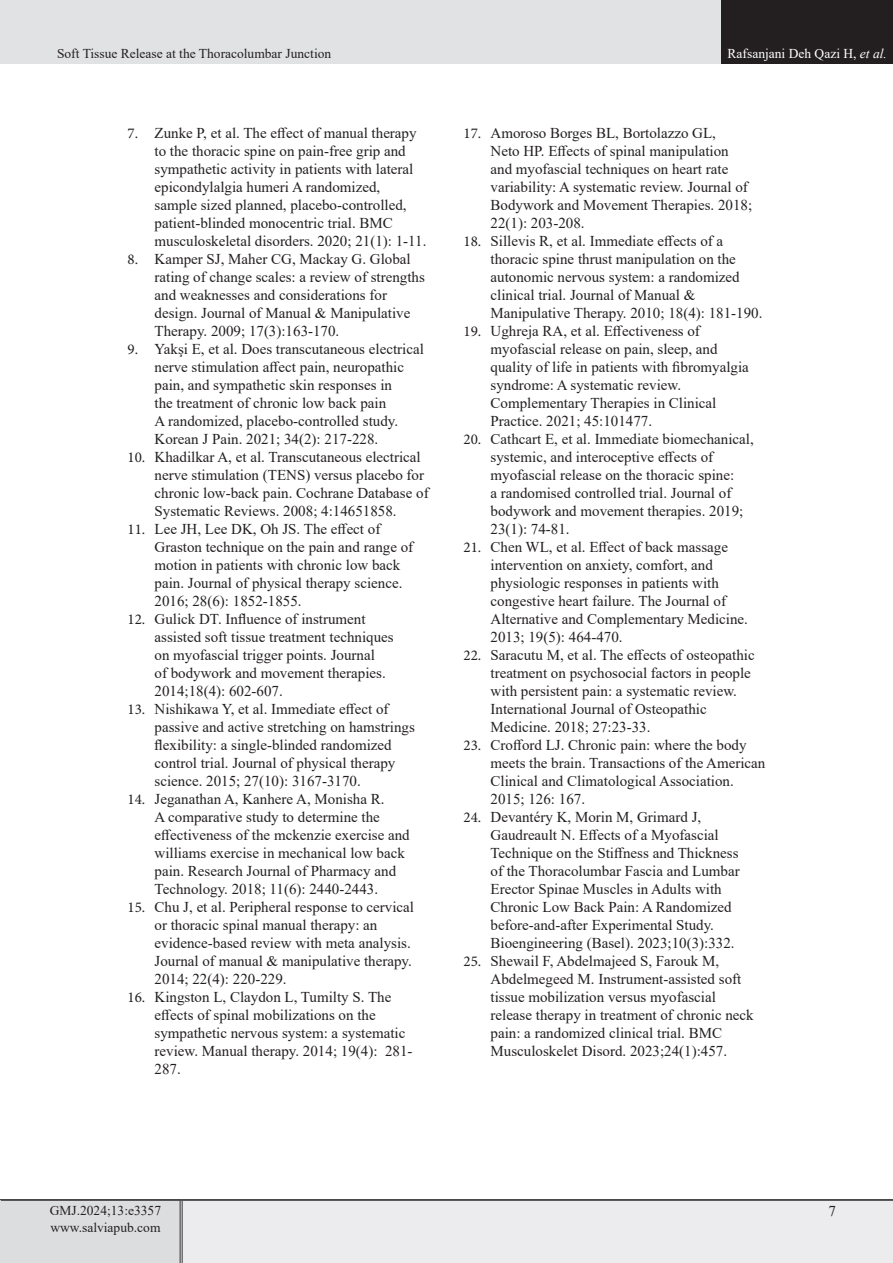
<style>
.page{position:relative;width:893px;height:1263px;background:#fff}
.page>*{position:absolute;margin:0;border:0;box-sizing:border-box;transform-origin:0 0}
.t1{font:15px/18px "Times New Roman";color:#231f20}
.eeeeeeeeeeee{font:13.5px "Times New Roman";color:#231f20}
.t2{font:13.5px "Times New Roman";color:#fff}
.s1{font-style:italic}
.s2{font-family:"Minion Pro"}
</style>
<div class="page">
<div style="left:0;top:1200px;width:181px;height:63px;background:#dcdddf"></div>
<div style="left:181px;top:1200px;width:712px;height:63px;background:#ececee"></div>
<hr style="left:180px;top:1201px;width:3px;height:62px;background:#fff">
<hr style="left:180px;top:1201px;width:1px;height:62px;background:#231f20">
<hr style="left:182px;top:1201px;width:1px;height:62px;background:#231f20">
<hr style="left:0;top:1199px;width:181px;height:2px;background:#231f20">
<hr style="left:181px;top:1199px;width:712px;height:2px;background:#231f20">
<div style="left:0;top:0;width:722px;height:64px;background:#e1e2e4"></div>
<div style="left:722px;top:0;width:171px;height:64px;background:#231f20"></div>
<p class="eeeeeeeeeeee" style="left:57px;top:44px;width:276px">Soft Tissue Release at the Thoracolumbar Junction</p>
<p class="t2" style="left:728px;top:44px;width:161px">Rafsanjani Deh Qazi H, <span class="s1">et al.</span></p>
<p class="t1" style="left:155px;top:123px;width:273px;text-indent:-27px"><span class="s2">7.</span> Zunke P, et al. The effect of manual therapy to the thoracic spine on pain-free grip and sympathetic activity in patients with lateral epicondylalgia humeri A randomized, sample sized planned, placebo-controlled, patient-blinded monocentric trial. BMC musculoskeletal disorders. 2020; 21(1): 1-11.</p>
<p class="t1" style="left:155px;top:249px;width:272px;text-indent:-27px"><span class="s2">8.</span> Kamper SJ, Maher CG, Mackay G. Global rating of change scales: a review of strengths and weaknesses and considerations for design. Journal of Manual &amp; Manipulative Therapy. 2009; 17(3):163-170.</p>
<p class="t1" style="left:155px;top:339px;width:271px;text-indent:-27px"><span class="s2">9.</span> Yakşi E, et al. Does transcutaneous electrical nerve stimulation affect pain, neuropathic pain, and sympathetic skin responses in<br>the treatment of chronic low back pain<br>A randomized, placebo-controlled study.<br>Korean J Pain. 2021; 34(2): 217-228.</p>
<p class="t1" style="left:155px;top:447px;width:276px;text-indent:-27px"><span class="s2">10.</span> Khadilkar A, et al. Transcutaneous electrical nerve stimulation (TENS) versus placebo for chronic low-back pain. Cochrane Database of Systematic Reviews. 2008; 4:14651858.</p>
<p class="t1" style="left:155px;top:519px;width:260px;text-indent:-27px"><span class="s2">11.</span> Lee JH, Lee DK, Oh JS. The effect of Graston technique on the pain and range of motion in patients with chronic low back pain. Journal of physical therapy science.<br>2016; 28(6): 1852-1855.</p>
<p class="t1" style="left:155px;top:609px;width:241px;text-indent:-27px"><span class="s2">12.</span> Gulick DT. Influence of instrument assisted soft tissue treatment techniques on myofascial trigger points. Journal<br>of bodywork and movement therapies.<br>2014;18(4): 602-607.</p>
<p class="t1" style="left:155px;top:699px;width:262px;text-indent:-27px"><span class="s2">13.</span> Nishikawa Y, et al. Immediate effect of passive and active stretching on hamstrings flexibility: a single-blinded randomized control trial. Journal of physical therapy science. 2015; 27(10): 3167-3170.</p>
<p class="t1" style="left:155px;top:789px;width:257px;text-indent:-27px"><span class="s2">14.</span> Jeganathan A, Kanhere A, Monisha R.<br>A comparative study to determine the effectiveness of the mckenzie exercise and williams exercise in mechanical low back pain. Research Journal of Pharmacy and Technology. 2018; 11(6): 2440-2443.</p>
<p class="t1" style="left:155px;top:897px;width:261px;text-indent:-27px"><span class="s2">15.</span> Chu J, et al. Peripheral response to cervical or thoracic spinal manual therapy: an evidence-based review with meta analysis.<br>Journal of manual &amp; manipulative therapy.<br>2014; 22(4): 220-229.</p>
<p class="t1" style="left:155px;top:987px;width:259px;text-indent:-27px"><span class="s2">16.</span> Kingston L, Claydon L, Tumilty S. The effects of spinal mobilizations on the sympathetic nervous system: a systematic review. Manual therapy. 2014; 19(4): 281- 287.</p>
<p class="t1" style="left:490px;top:123px;width:263px;text-indent:-27px"><span class="s2">17.</span> Amoroso Borges BL, Bortolazzo GL,<br>Neto HP. Effects of spinal manipulation and myofascial techniques on heart rate variability: A systematic review. Journal of Bodywork and Movement Therapies. 2018; 22(1): 203-208.</p>
<p class="t1" style="left:490px;top:231px;width:274px;text-indent:-27px"><span class="s2">18.</span> Sillevis R, et al. Immediate effects of a thoracic spine thrust manipulation on the autonomic nervous system: a randomized clinical trial. Journal of Manual &amp; Manipulative Therapy. 2010; 18(4): 181-190.</p>
<p class="t1" style="left:490px;top:321px;width:260px;text-indent:-27px"><span class="s2">19.</span> Ughreja RA, et al. Effectiveness of myofascial release on pain, sleep, and quality of life in patients with fibromyalgia syndrome: A systematic review.<br>Complementary Therapies in Clinical Practice. 2021; 45:101477.</p>
<p class="t1" style="left:490px;top:429px;width:265px;text-indent:-27px"><span class="s2">20.</span> Cathcart E, et al. Immediate biomechanical, systemic, and interoceptive effects of myofascial release on the thoracic spine:<br>a randomised controlled trial. Journal of bodywork and movement therapies. 2019; 23(1): 74-81.</p>
<p class="t1" style="left:490px;top:537px;width:259px;text-indent:-27px"><span class="s2">21.</span> Chen WL, et al. Effect of back massage intervention on anxiety, comfort, and physiologic responses in patients with congestive heart failure. The Journal of Alternative and Complementary Medicine.<br>2013; 19(5): 464-470.</p>
<p class="t1" style="left:490px;top:645px;width:266px;text-indent:-27px"><span class="s2">22.</span> Saracutu M, et al. The effects of osteopathic treatment on psychosocial factors in people with persistent pain: a systematic review.<br>International Journal of Osteopathic Medicine. 2018; 27:23-33.</p>
<p class="t1" style="left:490px;top:735px;width:276px;text-indent:-27px"><span class="s2">23.</span> Crofford LJ. Chronic pain: where the body meets the brain. Transactions of the American Clinical and Climatological Association.<br>2015; 126: 167.</p>
<p class="t1" style="left:490px;top:807px;width:251px;text-indent:-27px"><span class="s2">24.</span> Devantéry K, Morin M, Grimard J, Gaudreault N. Effects of a Myofascial Technique on the Stiffness and Thickness of the Thoracolumbar Fascia and Lumbar Erector Spinae Muscles in Adults with Chronic Low Back Pain: A Randomized before-and-after Experimental Study.<br>Bioengineering (Basel). 2023;10(3):332.</p>
<p class="t1" style="left:490px;top:951px;width:265px;text-indent:-27px"><span class="s2">25.</span> Shewail F, Abdelmajeed S, Farouk M, Abdelmegeed M. Instrument-assisted soft tissue mobilization versus myofascial release therapy in treatment of chronic neck pain: a randomized clinical trial. BMC Musculoskelet Disord. 2023;24(1):457.</p>
<p class="eeeeeeeeeeee" style="left:50px;top:1201px;width:113px">GMJ.2024;13:e3357</p>
<p class="eeeeeeeeeeee" style="left:50px;top:1217px;width:112px">www.salviapub.com</p>
<p class="t1" style="left:828px;top:1202px;width:9px">7</p>
</div>
